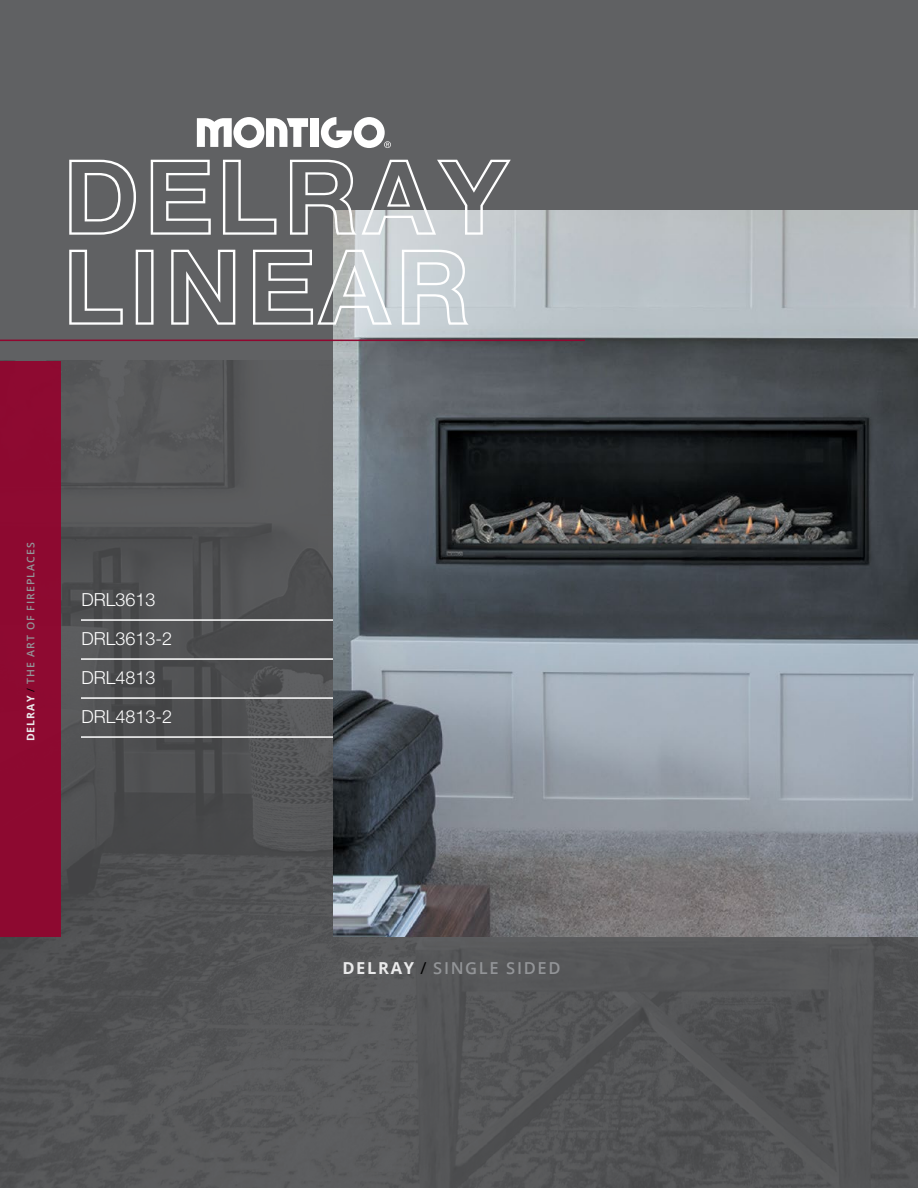
<style>
.page{position:relative;width:918px;height:1188px;background:#606163}
.page>*{position:absolute;margin:0;border:0;box-sizing:border-box;transform-origin:0 0}
.t1{font:105px/90px "Helvetica Neue LT Pro Bd Ou";letter-spacing:.04em;color:#fff}
.t2{font:300 18px/39px "Helvetica Neue LT Pro";color:#fff}
.t3{font:600 16.5px "Open Sans";letter-spacing:.1em;color:#939598}
.t4{font:600 10.5px "Open Sans";letter-spacing:.1em;color:#939598}
.s1{font-weight:700;color:#eaeaeb}
.s2{font-weight:400;color:#000}
</style>
<div class="page">
<img style="left:0;top:361px;width:918px;height:827px">
<img style="left:333px;top:211px;width:585px;height:726px">
<svg style="left:321px;top:117px;width:70px;height:31px"></svg>
<div style="left:311px;top:118px;width:8px;height:29px;background:#fff"></div>
<svg style="left:197px;top:117px;width:111px;height:31px"></svg>
<div style="left:0;top:361px;width:61px;height:576px;background:#91062f"></div>
<hr style="left:81px;top:619px;width:252px;height:2px;background:#fff">
<hr style="left:81px;top:658px;width:252px;height:2px;background:#fff">
<hr style="left:81px;top:697px;width:252px;height:2px;background:#fff">
<hr style="left:81px;top:736px;width:252px;height:2px;background:#fff">
<hr style="left:0;top:340px;width:585px;height:1px;background:#91062f">
<h1 class="t1" style="left:62px;top:150px;width:448px">DELRAY<br>LINEAR</h1>
<p class="t4" style="left:23px;top:741px;width:200px;rotate:-90deg"><span class="s1">DELRAY</span> <span class="s2">/</span> THE ART OF FIREPLACES</p>
<p class="t2" style="left:82px;top:580px;width:92px">DRL3613<br>DRL3613-2<br>DRL4813<br>DRL4813-2</p>
<p class="t3" style="left:342px;top:957px;width:219px"><span class="s1">DELRAY</span> <span class="s2">/</span> SINGLE SIDED</p>
</div>
